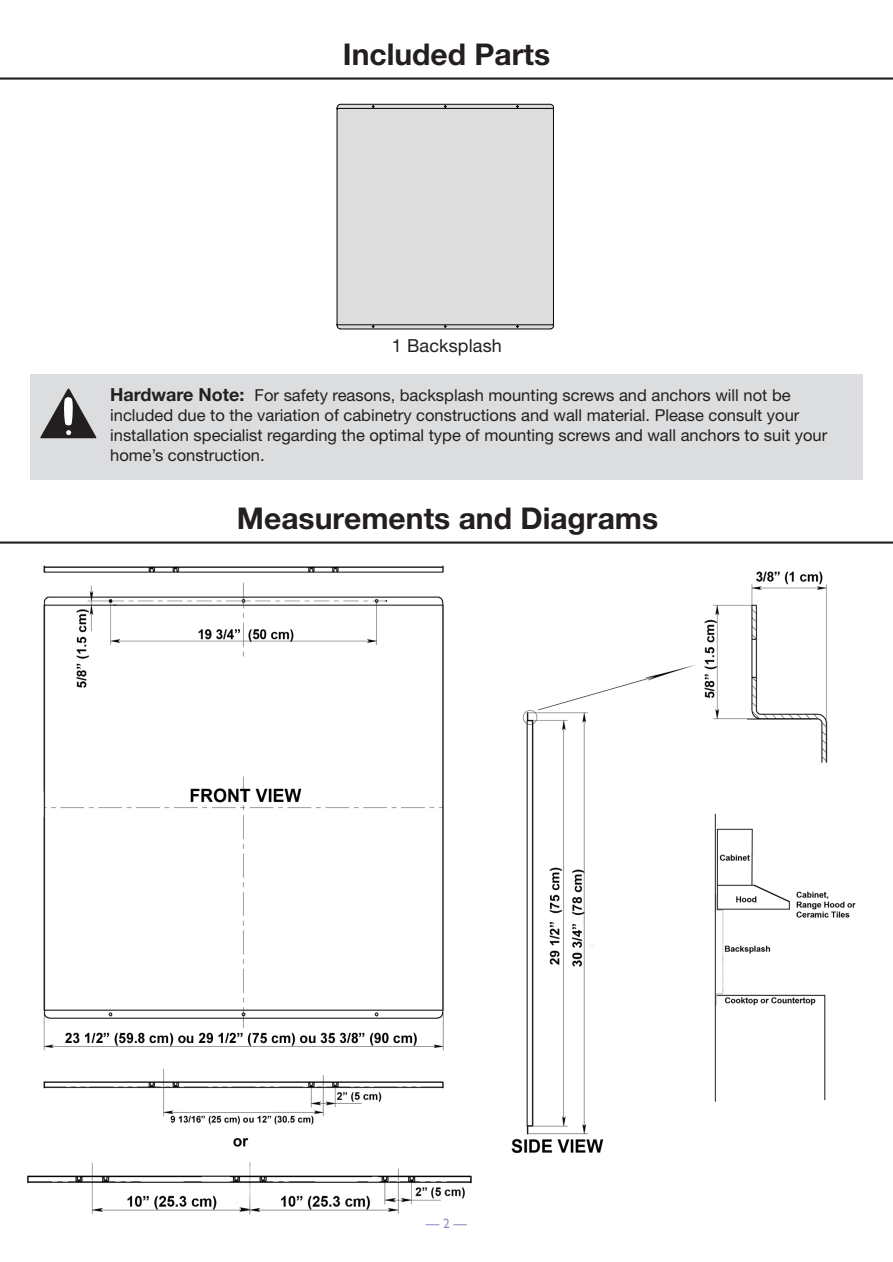
<style>
.page{position:relative;width:893px;height:1262px;background:#fff}
.page>*{position:absolute;margin:0;border:0;box-sizing:border-box;transform-origin:0 0}
.t1{font:700 30px "Helvetica Neue LT Std";color:#231f20}
.t2{font:18px "Helvetica Neue LT Std";letter-spacing:.01em;color:#231f20}
.t3{font:16.5px/19.8px "Helvetica Neue LT Std";color:#231f20}
.t4{font:13.5px "Gill Sans";color:#8d94c3}
.s1{font-weight:700;font-size:18px}
</style>
<div class="page">
<img style="left:27px;top:565px;width:445px;height:650px">
<hr style="left:0;top:541px;width:892px;height:2px;background:#231f20">
<hr style="left:0;top:77px;width:892px;height:3px;background:#231f20">
<div style="left:30px;top:374px;width:832px;height:106px;background:#dcdddf"></div>
<div style="left:37px;top:387px;width:64px;height:53px;background:linear-gradient(to bottom,#dcdddf,#dcdddf)"></div>
<svg style="left:40px;top:388px;width:56px;height:50px"></svg>
<div style="left:338px;top:105px;width:211px;height:223px;background:#ddd"></div>
<div style="left:336px;top:108px;width:218px;height:1px;border:1px solid #050504"></div>
<hr style="left:340px;top:104px;width:210px;height:1px;background:#050504">
<svg style="left:336px;top:103px;width:5px;height:6px"></svg>
<svg style="left:549px;top:103px;width:5px;height:227px"></svg>
<hr style="left:340px;top:328px;width:210px;height:1px;background:#050504">
<svg style="left:336px;top:324px;width:5px;height:6px"></svg>
<svg style="left:371px;top:105px;width:4px;height:3px"></svg>
<svg style="left:371px;top:325px;width:4px;height:3px"></svg>
<img style="left:511px;top:571px;width:345px;height:583px">
<h1 class="t1" style="left:343px;top:35px;width:209px">Included Parts</h1>
<p class="t2" style="left:392px;top:334px;width:112px">1 Backsplash</p>
<p class="t3" style="left:110px;top:385px;width:718px"><span class="s1">Hardware Note:</span> For safety reasons, backsplash mounting screws and anchors will not be included due to the variation of cabinetry constructions and wall material. Please consult your installation specialist regarding the optimal type of mounting screws and wall anchors to suit your home’s construction.</p>
<h1 class="t1" style="left:237px;top:499px;width:423px">Measurements and Diagrams</h1>
<p class="t4" style="left:426px;top:1215px;width:43px">— 2 —</p>
</div>
